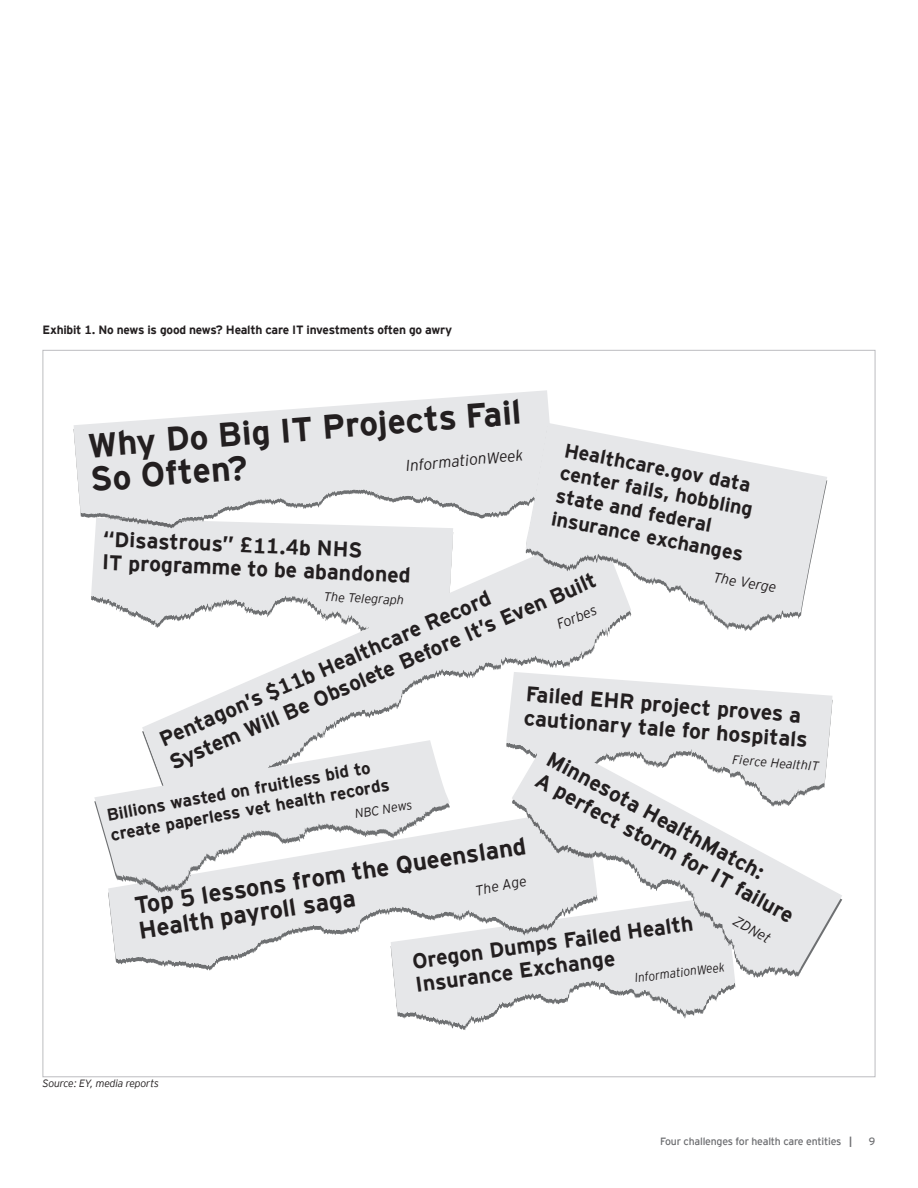
<style>
.page{position:relative;width:918px;height:1188px;background:#fff}
.page>*{position:absolute;margin:0;border:0;box-sizing:border-box;transform-origin:0 0}
.t1{font:700 33.9px/35.2px "EY Interstate";color:#231f20}
.t2{font:700 24px/25px "EY Interstate";color:#231f20}
.t3{font:700 21.15px/23.5px "EY Interstate";color:#231f20}
.t4{font:700 19.8px/23.1px "EY Interstate";color:#231f20}
.t5{font:700 16.95px/20.2px "EY Interstate";color:#231f20}
.t6{font:italic 300 15.45px "EY Interstate";color:#231f20}
.t7{font:italic 300 14.1px "EY Interstate";color:#231f20}
.t8{font:italic 300 12.75px "EY Interstate";color:#231f20}
.t9{font:italic 300 12.75px "EY Interstate";color:#231f20;scale:.93 1}
.t10{font:700 12px "EY Interstate";letter-spacing:-.02em;color:#231f20}
.t11{font:10.5px "EY Interstate";letter-spacing:-.02em;color:#6c6d70}
.t12{font:italic 300 10.5px "EY Interstate";letter-spacing:-.02em;color:#231f20}
.s1{font-weight:700}
</style>
<div class="page">
<svg style="left:450px;top:821px;width:62px;height:54px;background:#e8e9ea"></svg>
<svg style="left:142px;top:632px;width:468px;height:108px;fill:#e6e7e9"></svg>
<svg style="left:506px;top:672px;width:327px;height:187px"></svg>
<svg style="left:512px;top:737px;width:330px;height:238px;fill:#e6e7e9"></svg>
<svg style="left:74px;top:390px;width:476px;height:36px;fill:#edeeef"></svg>
<svg style="left:74px;top:426px;width:536px;height:206px"></svg>
<svg style="left:526px;top:423px;width:301px;height:208px;fill:#e6e7e9"></svg>
<svg style="left:108px;top:875px;width:627px;height:155px"></svg>
<svg style="left:94px;top:740px;width:356px;height:151px;fill:#e6e7e9"></svg>
<p class="t10" style="left:43px;top:321px;width:411px">Exhibit 1. No news is good news? Health care IT investments often go awry</p>
<h1 class="t1" style="left:86px;top:424px;width:436px;rotate:-4deg">Why Do Big IT Projects Fail<br>So Often?</h1>
<p class="t4" style="left:567px;top:437px;width:197px;rotate:11deg">Healthcare.gov data center fails, hobbling state and federal insurance exchanges</p>
<p class="t7" style="left:715px;top:567px;width:65px;rotate:9deg">The Verge</p>
<p class="t6" style="left:405px;top:454px;width:119px;rotate:-5deg">InformationWeek</p>
<p class="t3" style="left:103px;top:526px;width:310px;rotate:2deg">“Disastrous” £11.4b NHS<br>IT programme to be abandoned</p>
<p class="t3" style="left:155px;top:728px;width:465px;line-height:25.8px;rotate:-24deg">Pentagon’s $11b Healthcare Record<br>System Will Be Obsolete Before It’s Even Built</p>
<p class="t8" style="left:324px;top:588px;width:82px;rotate:2deg">The Telegraph</p>
<p class="t7" style="left:554px;top:615px;width:44px;rotate:-22deg">Forbes</p>
<p class="t3" style="left:527px;top:681px;width:286px;line-height:24px;rotate:4deg">Failed EHR project proves a cautionary tale for hospitals</p>
<p class="t8" style="left:733px;top:751px;width:88px;rotate:4deg">Fierce HealthIT</p>
<p class="t3" style="left:554px;top:746px;width:292px;line-height:24.2px;rotate:28deg">Minnesota HealthMatch:<br>A perfect storm for IT failure</p>
<p class="t5" style="left:105px;top:803px;width:285px;rotate:-10deg">Billions wasted on fruitless bid to create paperless vet health records</p>
<p class="t8" style="left:354px;top:805px;width:59px;rotate:-9deg">NBC News</p>
<p class="t2" style="left:133px;top:892px;width:397px;rotate:-9deg">Top 5 lessons from the Queensland<br>Health payroll saga</p>
<p class="t7" style="left:474px;top:881px;width:54px;rotate:-11deg">The Age</p>
<p class="t7" style="left:740px;top:911px;width:42px;rotate:30deg">ZDNet</p>
<p class="t3" style="left:411px;top:949px;width:285px;rotate:-8deg">Oregon Dumps Failed Health<br>Insurance Exchange</p>
<p class="t9" style="left:634px;top:969px;width:99px;rotate:-7deg">InformationWeek</p>
<p class="t12" style="left:42px;top:1076px;width:118px">Source: EY, media reports</p>
<p class="t11" style="left:660px;top:1133px;width:193px">Four challenges for health care entities <span class="s1">|</span></p>
<p class="t11" style="left:869px;top:1133px;width:8px">9</p>
</div>
